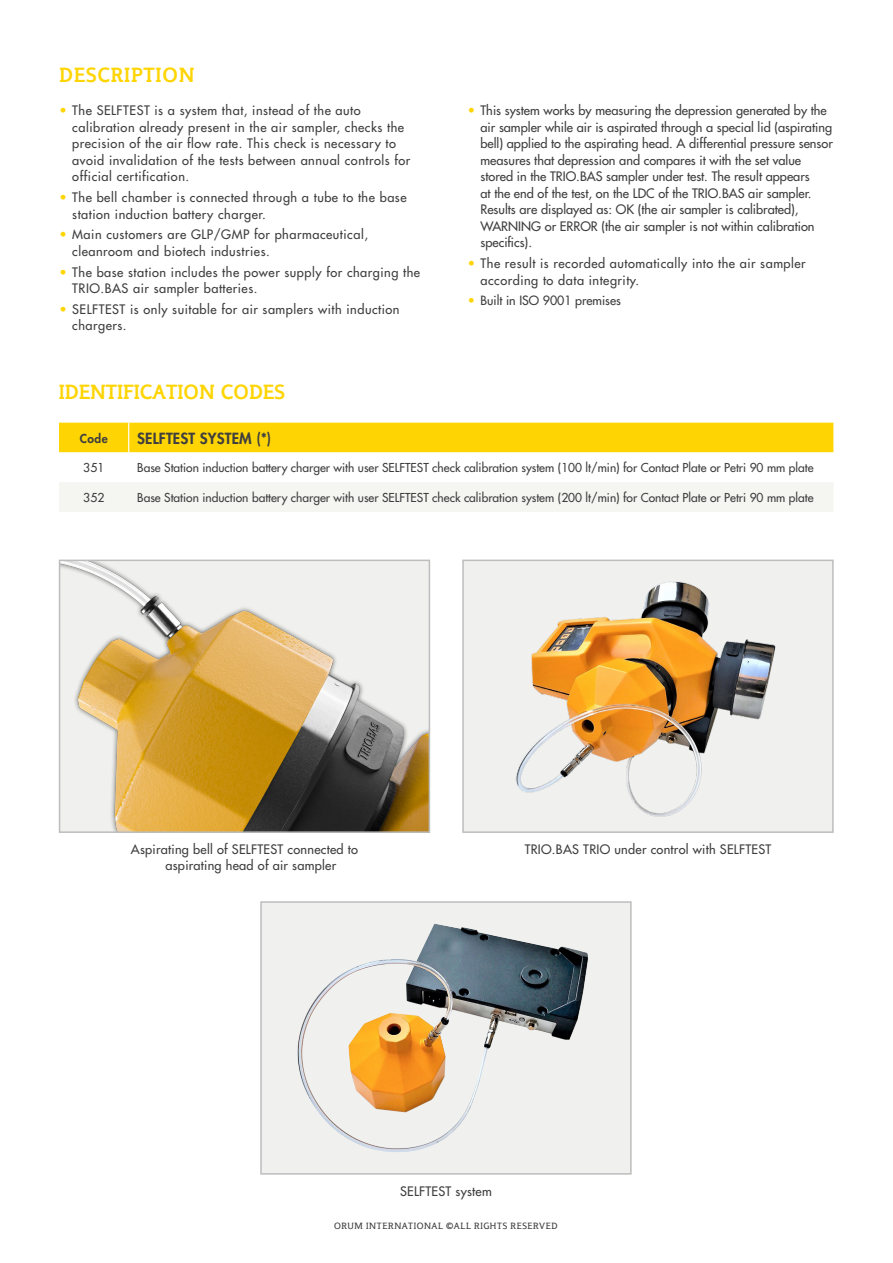
<style>
.page{position:relative;width:893px;height:1263px;background:#fff}
.page>*{position:absolute;margin:0;border:0;box-sizing:border-box;transform-origin:0 0}
.t1{font:700 19.5px "Steinem";letter-spacing:.04em;color:#fed503}
.t2{font:700 19.5px "Steinem";letter-spacing:.08em;color:#fed503}
.t3{font:800 15px "Futura Std";letter-spacing:.01em;color:#3e3e3f}
.t4{font:500 12.75px/16.5px "Futura Std";letter-spacing:.04em;color:#3e3e3f}
.t5{font:500 12.75px/16.5px "Futura Std";color:#3e3e3f}
.t6{font:500 12.75px/16.5px "Futura Std";letter-spacing:.02em;color:#3e3e3f}
.t7{font:500 12.45px "Futura Std";color:#3e3e3f}
.t8{font:500 12px "Futura Std";color:#3e3e3f}
.t9{font:800 12px "Futura Std";color:#3e3e3f}
.t10{font:9px "Steinem";letter-spacing:.085em;color:#3e3e3f}
.s1{color:#fed503}
</style>
<div class="page">
<svg style="left:59px;top:423px;width:774px;height:89px"></svg>
<img style="left:62px;top:563px;width:365px;height:267px">
<div style="left:59px;top:560px;width:371px;height:273px;border:2px solid #bcbdbd"></div>
<div style="left:261px;top:902px;width:370px;height:272px;background:#f0f1ee"></div>
<img style="left:297px;top:924px;width:291px;height:228px">
<div style="left:260px;top:901px;width:372px;height:273px;border:2px solid #bcbdbd"></div>
<div style="left:463px;top:560px;width:370px;height:272px;background:#f0f1ee"></div>
<img style="left:516px;top:581px;width:260px;height:236px">
<div style="left:462px;top:560px;width:372px;height:273px;border:2px solid #bcbdbd"></div>
<p class="t2" style="left:60px;top:64px;width:136px">DESCRIPTION</p>
<p class="t4" style="left:72px;top:102px;width:339px;text-indent:-13px"><span class="s1">•</span> The SELFTEST is a system that, instead of the auto calibration already present in the air sampler, checks the precision of the air flow rate. This check is necessary to avoid invalidation of the tests between annual controls for official certification.</p>
<p class="t4" style="left:72px;top:189px;width:336px;text-indent:-13px"><span class="s1">•</span> The bell chamber is connected through a tube to the base station induction battery charger.</p>
<p class="t4" style="left:72px;top:226px;width:297px;text-indent:-13px"><span class="s1">•</span> Main customers are GLP/GMP for pharmaceutical, cleanroom and biotech industries.</p>
<p class="t4" style="left:72px;top:264px;width:349px;text-indent:-13px"><span class="s1">•</span> The base station includes the power supply for charging the<br>TRIO.BAS air sampler batteries.</p>
<p class="t4" style="left:72px;top:301px;width:329px;text-indent:-13px"><span class="s1">•</span> SELFTEST is only suitable for air samplers with induction chargers.</p>
<p class="t1" style="left:59px;top:381px;width:227px">IDENTIFICATION CODES</p>
<p class="t5" style="left:480px;top:102px;width:354px;text-indent:-13px"><span class="s1">•</span> This system works by measuring the depression generated by the air sampler while air is aspirated through a special lid (aspirating bell) applied to the aspirating head. A differential pressure sensor measures that depression and compares it with the set value stored in the TRIO.BAS sampler under test. The result appears<br>at the end of the test, on the LDC of the TRIO.BAS air sampler.<br>Results are displayed as: OK (the air sampler is calibrated), WARNING or ERROR (the air sampler is not within calibration specifics).</p>
<p class="t4" style="left:480px;top:255px;width:327px;text-indent:-13px"><span class="s1">•</span> The result is recorded automatically into the air sampler according to data integrity.</p>
<p class="t7" style="left:468px;top:292px;width:155px"><span class="s1">•</span> Built in ISO 9001 premises</p>
<p class="t9" style="left:80px;top:430px;width:30px">Code</p>
<p class="t3" style="left:137px;top:429px;width:135px">SELFTEST SYSTEM (*)</p>
<p class="t8" style="left:83px;top:460px;width:23px">351</p>
<p class="t8" style="left:137px;top:460px;width:678px">Base Station induction battery charger with user SELFTEST check calibration system (100 lt/min) for Contact Plate or Petri 90 mm plate</p>
<p class="t8" style="left:83px;top:490px;width:23px">352</p>
<p class="t8" style="left:137px;top:490px;width:678px">Base Station induction battery charger with user SELFTEST check calibration system (200 lt/min) for Contact Plate or Petri 90 mm plate</p>
<p class="t6" style="left:165px;top:841px;width:194px;text-indent:-35px">Aspirating bell of SELFTEST connected to aspirating head of air sampler</p>
<p class="t6" style="left:525px;top:841px;width:248px">TRIO.BAS TRIO under control with SELFTEST</p>
<p class="t6" style="left:400px;top:1183px;width:93px">SELFTEST system</p>
<p class="t10" style="left:334px;top:1221px;width:225px">ORUM INTERNATIONAL ©ALL RIGHTS RESERVED</p>
</div>
